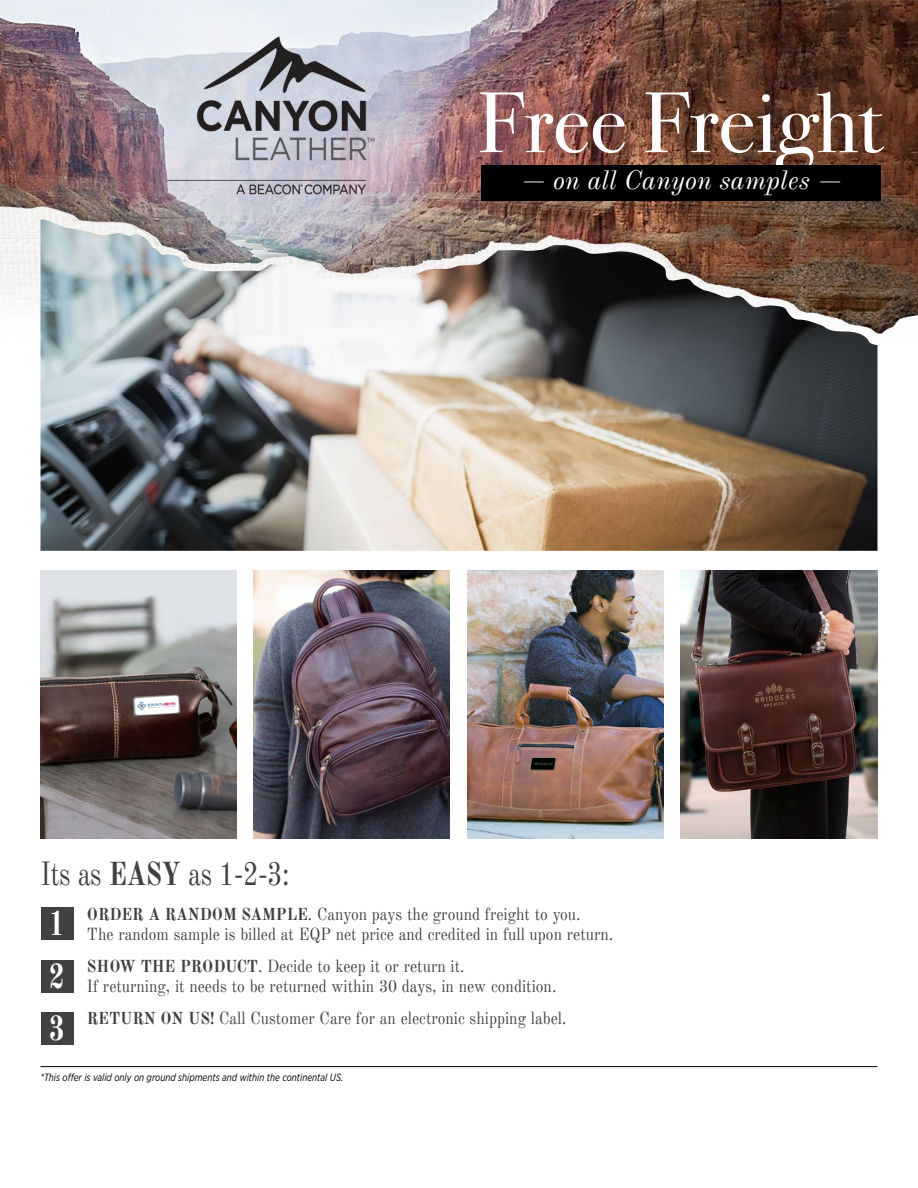
<style>
.page{position:relative;width:918px;height:1188px;background:#fff}
.page>*{position:absolute;margin:0;border:0;box-sizing:border-box;transform-origin:0 0}
.t1{font:85.8px "Bodoni Svty Two ITCTT";color:#fff}
.t2{font:700 34.5px/52.5px "Old Standard TT";color:#fff;text-align:justify;scale:.8 1}
.t3{font:33px "Old Standard TT";letter-spacing:-.02em;color:#414042;scale:.8 1}
.t4{font:italic 26.4px "Old Standard TT";color:#fff;scale:1.5 1}
.t5{font:17.25px/20.2px "Old Standard TT";color:#414042;scale:.9 1}
.t6{font:italic 10.5px "Gotham Narrow";color:#000;scale:.9 1}
.s1{font-weight:700}
</style>
<div class="page">
<hr style="left:40px;top:1066px;width:838px;height:1px;background:#000">
<img style="left:0;top:0;width:918px;height:334px">
<div style="left:482px;top:165px;width:399px;height:35px;background:#000"></div>
<img style="left:40px;top:219px;width:838px;height:332px">
<img style="left:253px;top:570px;width:197px;height:269px">
<img style="left:40px;top:570px;width:196px;height:269px">
<div style="left:41px;top:907px;width:32px;height:33px;background:#414042"></div>
<div style="left:41px;top:960px;width:32px;height:33px;background:#414042"></div>
<div style="left:41px;top:1012px;width:32px;height:33px;background:#414042"></div>
<img style="left:681px;top:570px;width:197px;height:269px">
<img style="left:467px;top:570px;width:197px;height:269px">
<h1 class="t1" style="left:478px;top:53px;width:406px">Free Freight</h1>
<h3 class="t4" style="left:521px;top:160px;width:216px">– on all Canyon samples –</h3>
<h3 class="t3" style="left:41px;top:848px;width:313px">Its as <span class="s1">EASY</span> as 1-2-3:</h3>
<p class="t5" style="left:87px;top:903px;width:586px"><span class="s1">ORDER A RANDOM SAMPLE</span>. Canyon pays the ground freight to you.<br>The random sample is billed at EQP net price and credited in full upon return.</p>
<p class="t5" style="left:87px;top:955px;width:523px"><span class="s1">SHOW THE PRODUCT</span>. Decide to keep it or return it.<br>If returning, it needs to be returned within 30 days, in new condition.</p>
<p class="t5" style="left:87px;top:1007px;width:534px"><span class="s1">RETURN ON US!</span> Call Customer Care for an electronic shipping label.</p>
<h2 class="t2" style="left:49px;top:894px;width:22px">1<br>2<br>3</h2>
<p class="t6" style="left:40px;top:1071px;width:338px">*This offer is valid only on ground shipments and within the continental US.</p>
</div>
